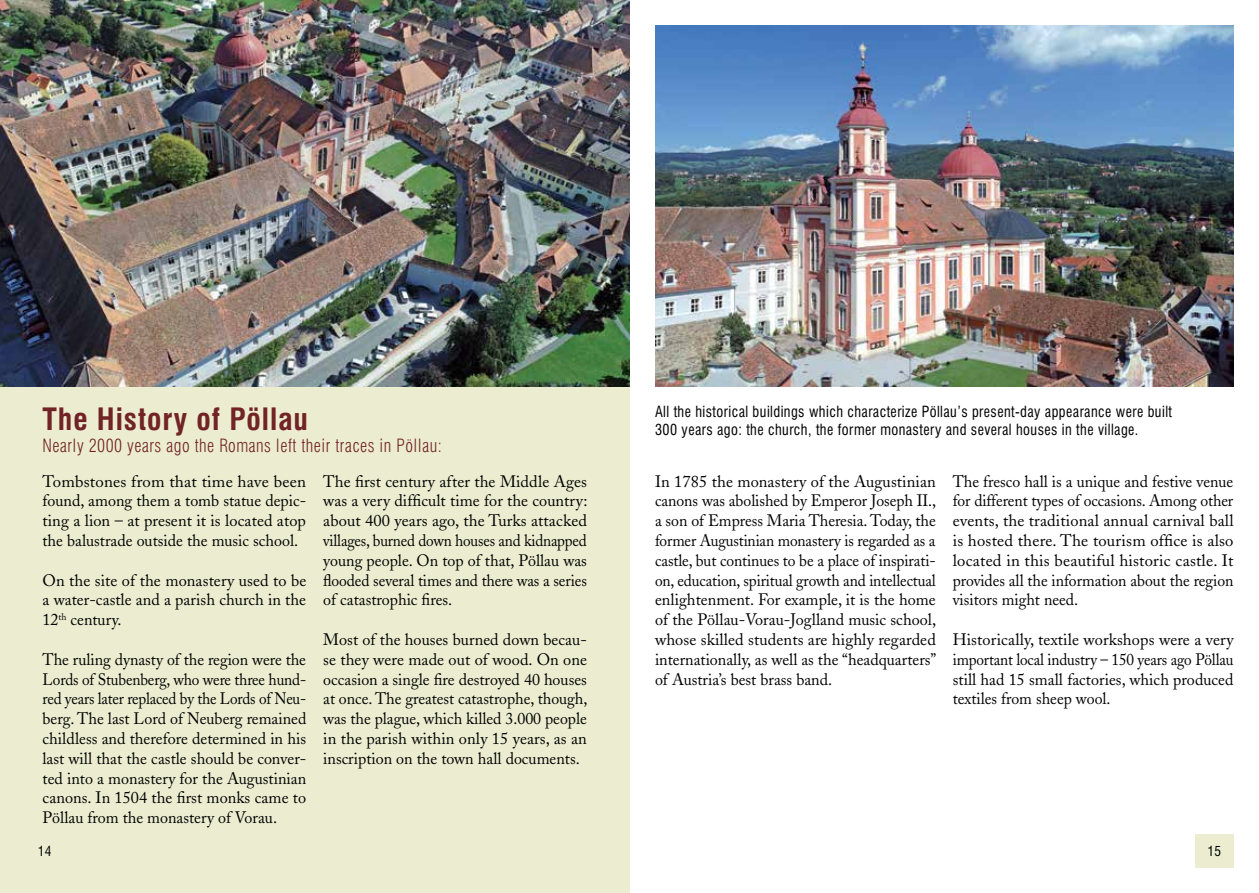
<style>
.page{position:relative;width:1259px;height:893px;background:#fff}
.page>*{position:absolute;margin:0;border:0;box-sizing:border-box;transform-origin:0 0}
.t1{font:700 condensed 30px "Swiss 721 BT";letter-spacing:.03em;color:#712326}
.t2{font:300 condensed 18px "Swiss 721 BT";letter-spacing:.03em;color:#712326;scale:.95 1}
.t3{font:16.5px/19.8px "Adobe Caslon";color:#000;text-align:justify}
.t4{font:16.5px/19.8px "Adobe Caslon";color:#000;text-align:justify;scale:.96 1}
.t5{font:condensed 15px/18px "Swiss 721 BT";letter-spacing:.03em;color:#000;scale:.95 1}
.t6{font:condensed 13.5px "Swiss 721 BT";color:#000}
</style>
<div class="page">
<div style="left:0;top:26px;width:629px;height:867px;background:#ecedd0"></div>
<img style="left:0;top:0;width:629px;height:387px">
<img style="left:655px;top:26px;width:578px;height:361px">
<div style="left:1195px;top:834px;width:38px;height:33px;background:#ecedd0"></div>
<h1 class="t1" style="left:43px;top:401px;width:267px">The History of Pöllau</h1>
<p class="t2" style="left:43px;top:434px;width:422px">Nearly 2000 years ago the Romans left their traces in Pöllau:</p>
<p class="t3" style="left:43px;top:471px;width:265px">Tombstones from that time have been found, among them a tomb statue depic&shy;ting a lion – at present it is located atop the balustrade outside the music school.</p>
<p class="t3" style="left:43px;top:570px;width:265px">On the site of the monastery used to be a water-castle and a parish church in the 12<sup>th</sup> century.</p>
<p class="t4" style="left:43px;top:650px;width:276px">The ruling dynasty of the region were the Lords of Stubenberg, who were three hund&shy;red years later replaced by the Lords of Neu&shy;berg. The last Lord of Neuberg remained childless and therefore determined in his last will that the castle should be conver&shy;ted into a monastery for the Augustinian canons. In 1504 the first monks came to Pöllau from the monastery of Vorau.</p>
<p class="t3" style="left:323px;top:471px;width:266px">The first century after the Middle Ages was a very difficult time for the country: about 400 years ago, the Turks attacked villages, burned down houses and kidnapped young people. On top of that, Pöllau was flooded several times and there was a series of catastrophic fires.</p>
<p class="t3" style="left:323px;top:630px;width:266px">Most of the houses burned down becau&shy;se they were made out of wood. On one occasion a single fire destroyed 40 houses at once. The greatest catastrophe, though, was the plague, which killed 3.000 people in the parish within only 15 years, as an inscription on the town hall documents.</p>
<p class="t5" style="left:655px;top:403px;width:546px">All the historical buildings which characterize Pöllau’s present-day appearance were built<br>300 years ago: the church, the former monastery and several houses in the village.</p>
<p class="t3" style="left:655px;top:471px;width:283px">In 1785 the monastery of the Augustinian canons was abolished by Emperor Joseph II., a son of Empress Maria Theresia. Today, the former Augustinian monastery is regarded as a castle, but continues to be a place of inspirati&shy;on, education, spiritual growth and intellectual enlightenment. For example, it is the home of the Pöllau-Vorau-Joglland music school, whose skilled students are highly regarded internationally, as well as the “headquarters” of Austria’s best brass band.</p>
<p class="t4" style="left:952px;top:471px;width:294px">The fresco hall is a unique and festive venue for different types of occasions. Among other events, the traditional annual carnival ball is hosted there. The tourism office is also located in this beautiful historic castle. It provides all the information about the region visitors might need.</p>
<p class="t3" style="left:952px;top:630px;width:282px">Historically, textile workshops were a very important local industry – 150 years ago Pöllau still had 15 small factories, which produced textiles from sheep wool.</p>
<p class="t6" style="left:38px;top:843px;width:15px">14</p>
<p class="t6" style="left:1207px;top:843px;width:15px">15</p>
</div>
